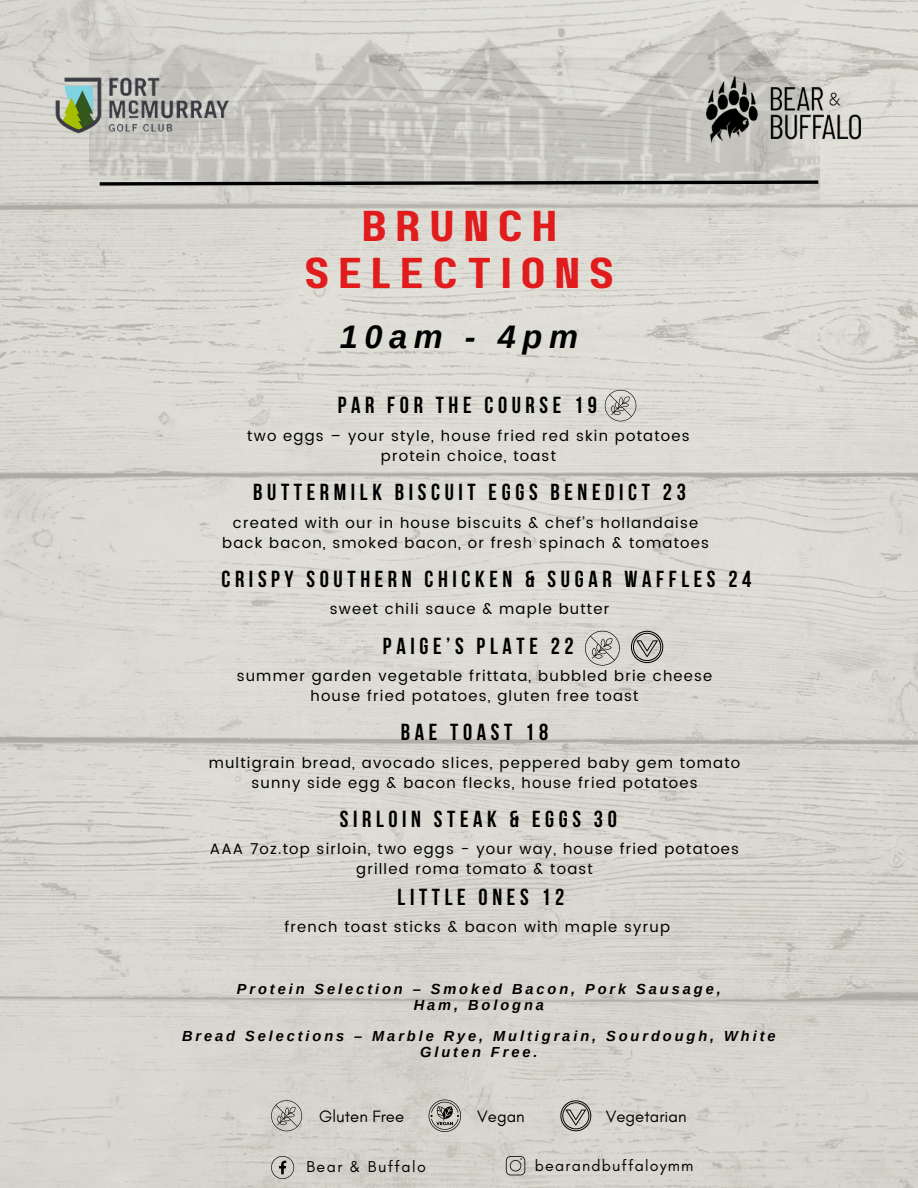
<style>
.page{position:relative;width:918px;height:1188px;background:#fff}
.page>*{position:absolute;margin:0;border:0;box-sizing:border-box;transform-origin:0 0}
.t1{font:43.05px/46.8px "Paalalabas Display Wide BETA";letter-spacing:.2em;color:#e11c1c;text-align:center}
.t2{font:italic 700 32.55px "Arimo";letter-spacing:.2em;color:#000}
.t3{font:700 23.1px "Bebas Neue";letter-spacing:.2em;color:#000}
.t4{font:16.8px "Glacial Indifference";color:#000}
.t5{font:16.05px "Glacial Indifference";letter-spacing:.075em;color:#000}
.t6{font:14.85px/19.8px "Poppins";letter-spacing:.08em;color:#000;text-align:center}
.t7{font:italic 700 14.55px/15.8px "Arimo";letter-spacing:.2em;color:#000;text-align:center}
</style>
<div class="page">
<img style="left:0;top:0;width:918px;height:1188px">
<img style="left:90px;top:0;width:730px;height:221px">
<svg style="left:271px;top:1156px;width:23px;height:23px"></svg>
<svg style="left:506px;top:1156px;width:19px;height:19px"></svg>
<svg style="left:271px;top:1100px;width:31px;height:31px"></svg>
<svg style="left:429px;top:1100px;width:32px;height:32px"></svg>
<svg style="left:560px;top:1100px;width:31px;height:31px"></svg>
<svg style="left:585px;top:631px;width:35px;height:35px"></svg>
<svg style="left:631px;top:631px;width:32px;height:32px"></svg>
<svg style="left:96px;top:179px;width:726px;height:8px;background:#757470"></svg>
<img style="left:52px;top:76px;width:177px;height:59px">
<img style="left:707px;top:76px;width:154px;height:68px">
<svg style="left:605px;top:390px;width:31px;height:31px"></svg>
<h3 class="t1" style="left:304px;top:205px;width:312px">BRUNCH<br>SELECTIONS</h3>
<p class="t2" style="left:340px;top:319px;width:240px">10am - 4pm</p>
<h2 class="t3" style="left:338px;top:396px;width:261px">PAR FOR THE COURSE 19</h2>
<p class="t6" style="left:247px;top:426px;width:444px">two eggs – your style, house fried red skin potatoes</p>
<h3 class="t6" style="left:381px;top:446px;width:176px">protein choice, toast</h3>
<p class="t3" style="left:253px;top:483px;width:434px">BUTTERMILK BISCUIT EGGS BENEDICT 23</p>
<h3 class="t6" style="left:222px;top:513px;width:488px">created with our in house biscuits &amp; chef’s hollandaise back bacon, smoked bacon, or fresh spinach &amp; tomatoes</h3>
<p class="t3" style="left:222px;top:570px;width:531px">CRISPY SOUTHERN CHICKEN &amp; SUGAR WAFFLES 24</p>
<p class="t6" style="left:330px;top:599px;width:281px">sweet chili sauce &amp; maple butter</p>
<h3 class="t3" style="left:383px;top:636px;width:192px">PAIGE’S PLATE 22</h3>
<p class="t6" style="left:237px;top:666px;width:477px">summer garden vegetable frittata, bubbled brie cheese house fried potatoes, gluten free toast</p>
<p class="t3" style="left:401px;top:723px;width:149px">BAE TOAST 18</p>
<p class="t6" style="left:209px;top:753px;width:533px">multigrain bread, avocado slices, peppered baby gem tomato sunny side egg &amp; bacon flecks, house fried potatoes</p>
<h3 class="t3" style="left:340px;top:809px;width:279px">SIRLOIN STEAK &amp; EGGS 30</h3>
<p class="t6" style="left:210px;top:839px;width:531px">AAA 7oz.top sirloin, two eggs - your way, house fried potatoes grilled roma tomato &amp; toast</p>
<h3 class="t3" style="left:398px;top:888px;width:168px">LITTLE ONES 12</h3>
<p class="t6" style="left:285px;top:917px;width:387px">french toast sticks &amp; bacon with maple syrup</p>
<h6 class="t7" style="left:237px;top:981px;width:485px">Protein Selection – Smoked Bacon, Pork Sausage,<br>Ham, Bologna</h6>
<h6 class="t7" style="left:182px;top:1028px;width:595px">Bread Selections – Marble Rye, Multigrain, Sourdough, White<br>Gluten Free.</h6>
<p class="t4" style="left:319px;top:1106px;width:86px">Gluten Free</p>
<h1 class="t4" style="left:477px;top:1106px;width:49px">Vegan</h1>
<p class="t4" style="left:606px;top:1106px;width:82px">Vegetarian</p>
<p class="t5" style="left:306px;top:1157px;width:121px">Bear &amp; Buffalo</p>
<p class="t5" style="left:535px;top:1156px;width:160px">bearandbuffaloymm</p>
</div>
